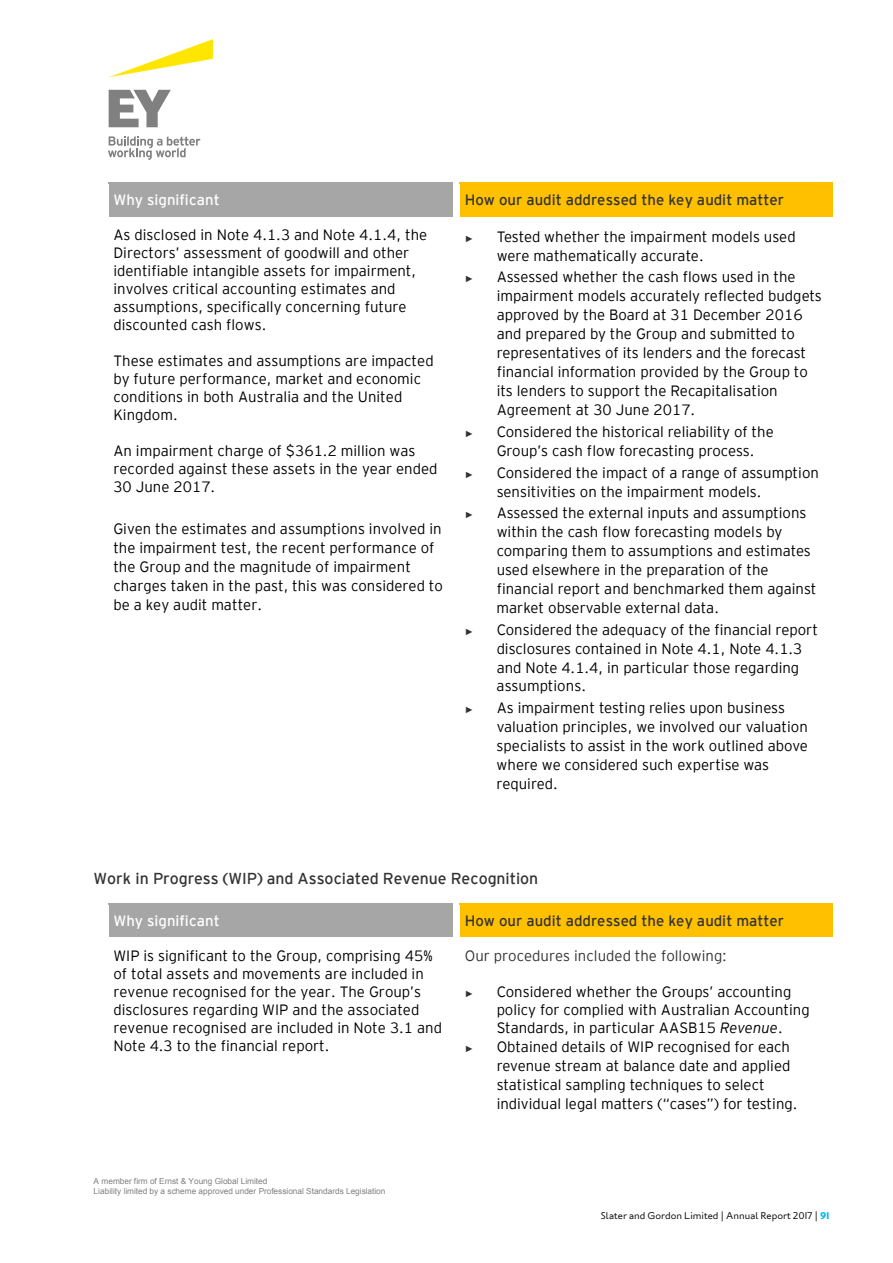
<style>
.page{position:relative;width:893px;height:1263px;background:#fff}
.page>*{position:absolute;margin:0;border:0;box-sizing:border-box;transform-origin:0 0}
.t1{font:300 15.9px "EY Interstate";color:#333}
.t2{font:300 15px/18.9px "EY Interstate";color:#000}
.t3{font:300 15px "EY Interstate";color:#333}
.t4{font:300 15px "EY Interstate";color:#333}
.t5{font:300 15px "EY Interstate";color:#fff}
.t6{font:300 9.75px "London";color:#000}
.t7{font:9px "Arial";color:#333}
.t8{font:8.25px/9.8px "Arial";color:#808080}
.s1{font-style:italic}
.s2{font-weight:700;color:#00b5e5}
</style>
<div class="page">
<svg style="left:108px;top:136px;width:92px;height:24px"></svg>
<svg style="left:109px;top:90px;width:62px;height:37px"></svg>
<svg style="left:109px;top:39px;width:104px;height:38px"></svg>
<div style="left:108px;top:183px;width:345px;height:34px;background:#a6a6a6"></div>
<div style="left:460px;top:183px;width:373px;height:34px;background:#ffc000"></div>
<div style="left:108px;top:903px;width:345px;height:34px;background:#a6a6a6"></div>
<div style="left:460px;top:903px;width:373px;height:34px;background:#ffc000"></div>
<p class="t5" style="left:113px;top:189px;width:108px">Why significant</p>
<p class="t3" style="left:465px;top:189px;width:321px">How our audit addressed the key audit matter</p>
<p class="t2" style="left:113px;top:225px;width:315px;line-height:18px">As disclosed in Note 4.1.3 and Note 4.1.4, the Directors’ assessment of goodwill and other identifiable intangible assets for impairment, involves critical accounting estimates and assumptions, specifically concerning future discounted cash flows.</p>
<p class="t2" style="left:113px;top:351px;width:322px;line-height:18px">These estimates and assumptions are impacted by future performance, market and economic conditions in both Australia and the United Kingdom.</p>
<p class="t2" style="left:113px;top:441px;width:326px;line-height:18px">An impairment charge of $361.2 million was recorded against these assets in the year ended<br>30 June 2017.</p>
<p class="t2" style="left:113px;top:519px;width:331px">Given the estimates and assumptions involved in the impairment test, the recent performance of the Group and the magnitude of impairment charges taken in the past, this was considered to be a key audit matter.</p>
<p class="t7" style="left:465px;top:232px;width:10px">►</p>
<p class="t2" style="left:497px;top:226px;width:301px">Tested whether the impairment models used were mathematically accurate.</p>
<p class="t7" style="left:465px;top:273px;width:10px">►</p>
<p class="t2" style="left:497px;top:267px;width:327px">Assessed whether the cash flows used in the impairment models accurately reflected budgets approved by the Board at 31 December 2016 and prepared by the Group and submitted to representatives of its lenders and the forecast financial information provided by the Group to its lenders to support the Recapitalisation Agreement at 30 June 2017.</p>
<p class="t7" style="left:465px;top:427px;width:10px">►</p>
<p class="t2" style="left:497px;top:421px;width:279px">Considered the historical reliability of the<br>Group’s cash flow forecasting process.</p>
<p class="t7" style="left:465px;top:468px;width:10px">►</p>
<p class="t2" style="left:497px;top:462px;width:324px">Considered the impact of a range of assumption sensitivities on the impairment models.</p>
<p class="t7" style="left:465px;top:509px;width:10px">►</p>
<p class="t2" style="left:497px;top:503px;width:321px">Assessed the external inputs and assumptions within the cash flow forecasting models by comparing them to assumptions and estimates used elsewhere in the preparation of the financial report and benchmarked them against market observable external data.</p>
<p class="t7" style="left:465px;top:625px;width:10px">►</p>
<p class="t2" style="left:497px;top:619px;width:323px">Considered the adequacy of the financial report disclosures contained in Note 4.1, Note 4.1.3 and Note 4.1.4, in particular those regarding assumptions.</p>
<p class="t7" style="left:465px;top:704px;width:10px">►</p>
<p class="t2" style="left:497px;top:698px;width:313px">As impairment testing relies upon business valuation principles, we involved our valuation specialists to assist in the work outlined above where we considered such expertise was required.</p>
<p class="t1" style="left:94px;top:867px;width:446px">Work in Progress (WIP) and Associated Revenue Recognition</p>
<p class="t5" style="left:113px;top:910px;width:108px">Why significant</p>
<p class="t3" style="left:465px;top:910px;width:321px">How our audit addressed the key audit matter</p>
<p class="t2" style="left:113px;top:945px;width:330px;line-height:18px">WIP is significant to the Group, comprising 45% of total assets and movements are included in revenue recognised for the year. The Group’s disclosures regarding WIP and the associated revenue recognised are included in Note 3.1 and Note 4.3 to the financial report.</p>
<p class="t4" style="left:465px;top:945px;width:264px">Our procedures included the following:</p>
<p class="t7" style="left:465px;top:987px;width:10px">►</p>
<p class="t2" style="left:497px;top:981px;width:315px;line-height:18px">Considered whether the Groups’ accounting policy for complied with Australian Accounting<br>Standards, in particular AASB15 <span class="s1">Revenue</span>.</p>
<p class="t7" style="left:465px;top:1043px;width:10px">►</p>
<p class="t2" style="left:497px;top:1036px;width:302px">Obtained details of WIP recognised for each revenue stream at balance date and applied statistical sampling techniques to select individual legal matters (“cases”) for testing.</p>
<p class="t8" style="left:94px;top:1176px;width:293px">A member firm of Ernst &amp; Young Global Limited<br>Liability limited by a scheme approved under Professional Standards Legislation</p>
<p class="t6" style="left:601px;top:1209px;width:230px">Slater and Gordon Limited | Annual Report 2017 | <span class="s2">91</span></p>
</div>
